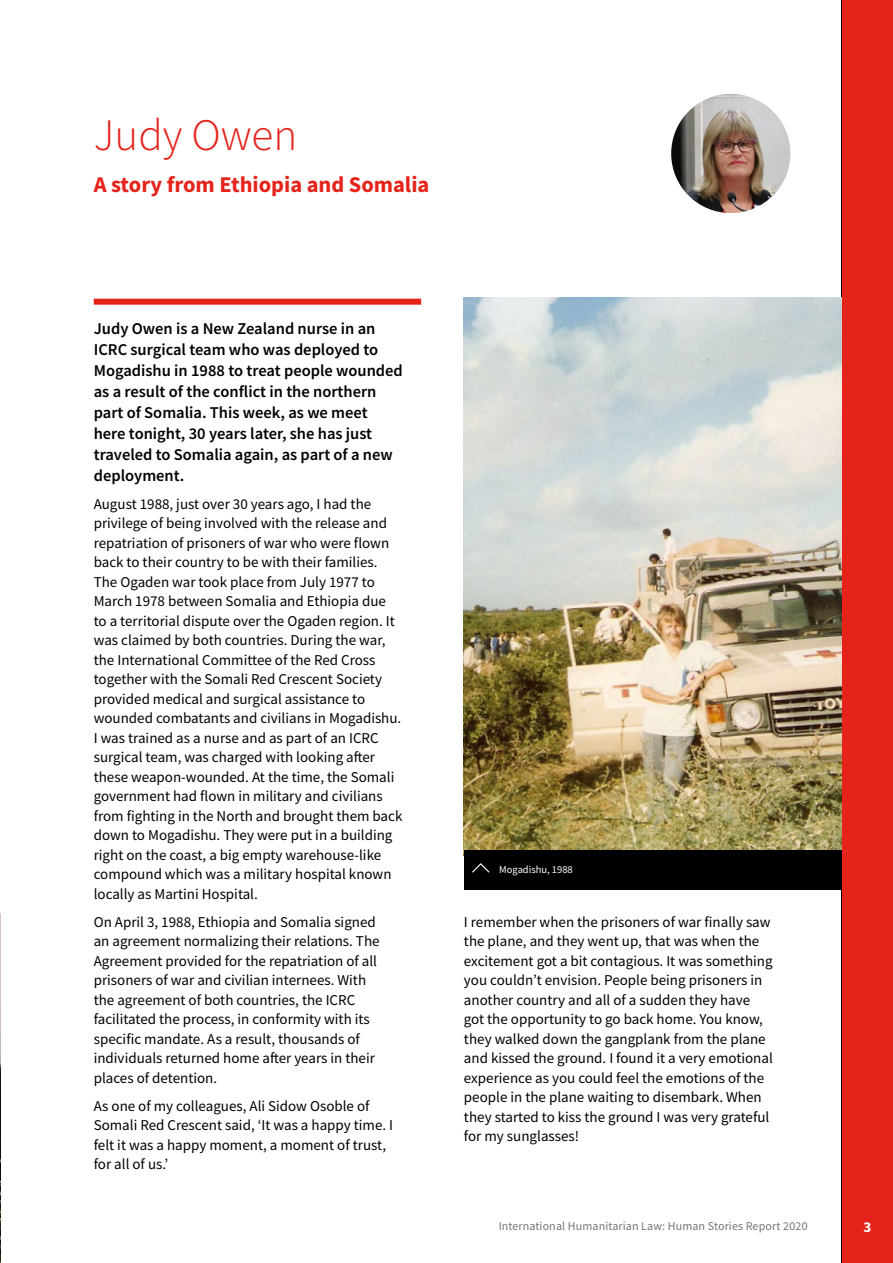
<style>
.page{position:relative;width:893px;height:1263px;background:#fff}
.page>*{position:absolute;margin:0;border:0;box-sizing:border-box;transform-origin:0 0}
.t1{font:300 45px "Source Sans Pro";color:#e5231b}
.t2{font:700 22.5px "Source Sans Pro";color:#e5231b}
.t3{font:600 16.5px/21px "Source Sans Pro";color:#000}
.t4{font:15px/19.5px "Source Sans Pro";color:#000}
.t5{font:700 15px "Source Sans Pro";color:#fff}
.t6{font:12px "Source Sans Pro";letter-spacing:.01em;color:#000}
.t7{font:10.5px "Source Sans Pro";color:#fff}
</style>
<div class="page">
<img style="left:0;top:914px;width:1px;height:349px">
<div style="left:94px;top:299px;width:327px;height:6px;background:#e5231b"></div>
<img style="left:463px;top:298px;width:379px;height:552px">
<div style="left:463px;top:850px;width:421px;height:40px;background:#000"></div>
<svg style="left:472px;top:863px;width:18px;height:10px"></svg>
<img style="left:671px;top:94px;width:119px;height:119px;border-radius:60px">
<div style="left:842px;top:0;width:51px;height:1263px;background:#e5231b"></div>
<h1 class="t1" style="left:94px;top:107px;width:205px">Judy Owen</h1>
<h2 class="t2" style="left:94px;top:169px;width:337px">A story from Ethiopia and Somalia</h2>
<p class="t3" style="left:94px;top:317px;width:311px">Judy Owen is a New Zealand nurse in an ICRC surgical team who was deployed to Mogadishu in 1988 to treat people wounded as a result of the conflict in the northern part of Somalia. This week, as we meet here tonight, 30 years later, she has just traveled to Somalia again, as part of a new deployment.</p>
<p class="t4" style="left:94px;top:494px;width:310px">August 1988, just over 30 years ago, I had the privilege of being involved with the release and repatriation of prisoners of war who were flown back to their country to be with their families.<br>The Ogaden war took place from July 1977 to March 1978 between Somalia and Ethiopia due to a territorial dispute over the Ogaden region. It was claimed by both countries. During the war, the International Committee of the Red Cross together with the Somali Red Crescent Society provided medical and surgical assistance to wounded combatants and civilians in Mogadishu.<br>I was trained as a nurse and as part of an ICRC surgical team, was charged with looking after these weapon-wounded. At the time, the Somali government had flown in military and civilians from fighting in the North and brought them back down to Mogadishu. They were put in a building right on the coast, a big empty warehouse-like compound which was a military hospital known locally as Martini Hospital.</p>
<p class="t4" style="left:94px;top:912px;width:287px">On April 3, 1988, Ethiopia and Somalia signed an agreement normalizing their relations. The Agreement provided for the repatriation of all prisoners of war and civilian internees. With the agreement of both countries, the ICRC facilitated the process, in conformity with its specific mandate. As a result, thousands of individuals returned home after years in their places of detention.</p>
<p class="t4" style="left:94px;top:1096px;width:301px">As one of my colleagues, Ali Sidow Osoble of Somali Red Crescent said, ‘It was a happy time. I felt it was a happy moment, a moment of trust, for all of us.’</p>
<p class="t7" style="left:499px;top:862px;width:75px">Mogadishu, 1988</p>
<p class="t4" style="left:464px;top:912px;width:310px">I remember when the prisoners of war finally saw the plane, and they went up, that was when the excitement got a bit contagious. It was something you couldn’t envision. People being prisoners in another country and all of a sudden they have got the opportunity to go back home. You know, they walked down the gangplank from the plane and kissed the ground. I found it a very emotional experience as you could feel the emotions of the people in the plane waiting to disembark. When they started to kiss the ground I was very grateful for my sunglasses!</p>
<p class="t6" style="left:498px;top:1218px;width:311px">International Humanitarian Law: Human Stories Report 2020</p>
<p class="t5" style="left:863px;top:1217px;width:9px">3</p>
</div>
